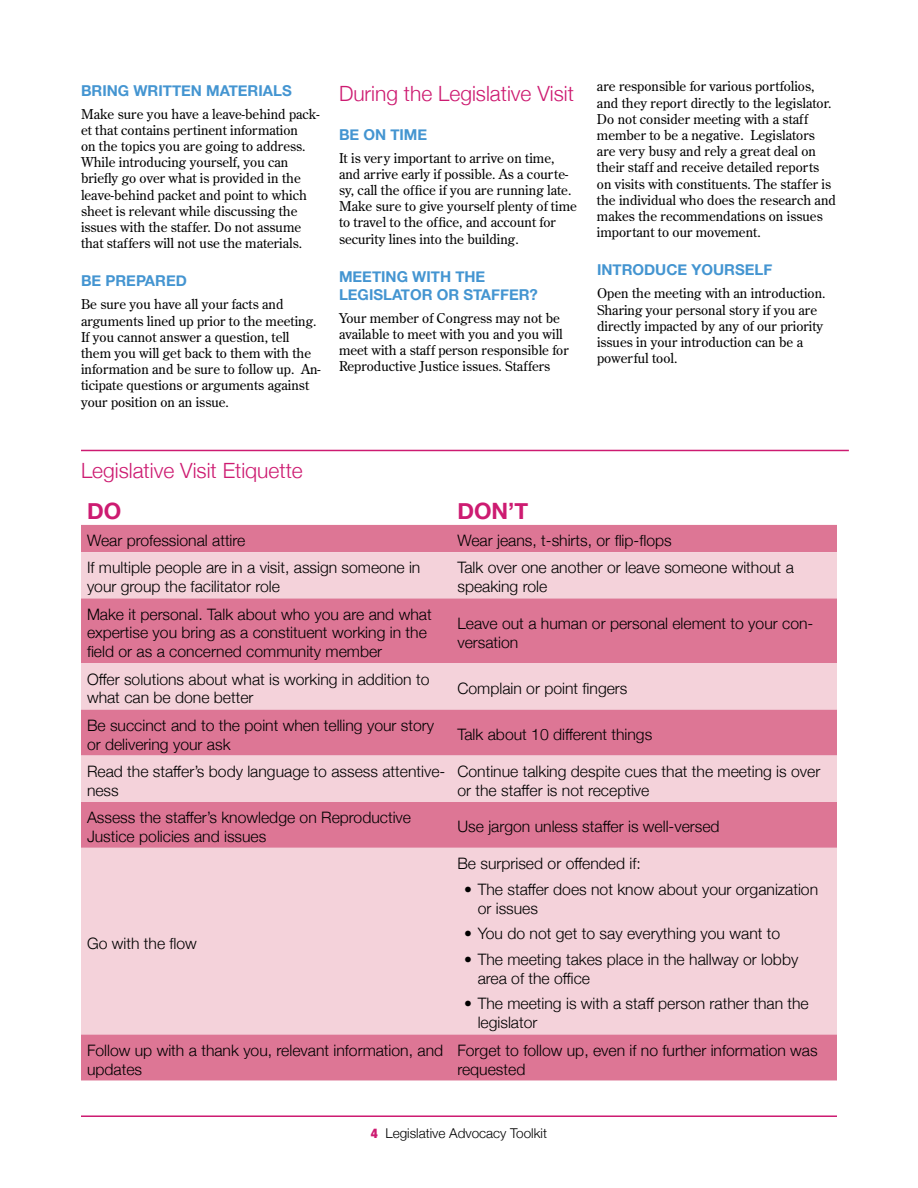
<style>
.page{position:relative;width:918px;height:1188px;background:#fff}
.page>*{position:absolute;margin:0;border:0;box-sizing:border-box;transform-origin:0 0}
.t1{font:700 22.5px "Helvetica Neue";color:#cd1b71}
.t2{font:300 21px "Helvetica Neue";color:#cd1b71}
.t3{font:300 15.75px/18.9px "Helvetica Neue";color:#000}
.t4{font:700 15px/18px "Helvetica Neue";color:#4495d1}
.t5{font:13.5px/16.2px "Century Old Style Std";color:#000}
.t6{font:300 13.5px "Helvetica Neue";color:#000}
.s1{font-weight:900;font-stretch:condensed;color:#cd1b71}
</style>
<div class="page">
<hr style="left:81px;top:450px;width:768px;height:1px;background:#cd1b71">
<div style="left:81px;top:525px;width:756px;height:555px;background:#dd7695"></div>
<svg style="left:81px;top:552px;width:756px;height:482px;background:#ecb4c3"></svg>
<hr style="left:81px;top:1115px;width:756px;height:2px;background:#cd1b71">
<p class="t4" style="left:81px;top:82px;width:212px">BRING WRITTEN MATERIALS</p>
<p class="t5" style="left:81px;top:105px;width:240px">Make sure you have a leave-behind pack&shy;et that contains pertinent information<br>on the topics you are going to address.<br>While introducing yourself, you can briefly go over what is provided in the leave-behind packet and point to which sheet is relevant while discussing the issues with the staffer. Do not assume that staffers will not use the materials.</p>
<p class="t4" style="left:81px;top:272px;width:107px">BE PREPARED</p>
<p class="t5" style="left:81px;top:296px;width:241px">Be sure you have all your facts and arguments lined up prior to the meeting.<br>If you cannot answer a question, tell them you will get back to them with the information and be sure to follow up. An&shy;ticipate questions or arguments against your position on an issue.</p>
<h2 class="t2" style="left:339px;top:77px;width:237px">During the Legislative Visit</h2>
<p class="t4" style="left:339px;top:126px;width:90px">BE ON TIME</p>
<p class="t5" style="left:339px;top:149px;width:239px">It is very important to arrive on time, and arrive early if possible. As a courte&shy;sy, call the office if you are running late.<br>Make sure to give yourself plenty of time to travel to the office, and account for security lines into the building.</p>
<p class="t4" style="left:339px;top:268px;width:200px">MEETING WITH THE<br>LEGISLATOR OR STAFFER?</p>
<p class="t5" style="left:339px;top:310px;width:231px">Your member of Congress may not be available to meet with you and you will meet with a staff person responsible for Reproductive Justice issues. Staffers</p>
<p class="t5" style="left:597px;top:78px;width:240px">are responsible for various portfolios, and they report directly to the legislator.<br>Do not consider meeting with a staff member to be a negative. Legislators are very busy and rely a great deal on their staff and receive detailed reports on visits with constituents. The staffer is the individual who does the research and makes the recommendations on issues important to our movement.</p>
<p class="t4" style="left:597px;top:261px;width:177px">INTRODUCE YOURSELF</p>
<p class="t5" style="left:597px;top:285px;width:230px">Open the meeting with an introduction.<br>Sharing your personal story if you are directly impacted by any of our priority issues in your introduction can be a powerful tool.</p>
<h2 class="t2" style="left:81px;top:454px;width:223px">Legislative Visit Etiquette</h2>
<h1 class="t1" style="left:87px;top:493px;width:36px">DO</h1>
<h1 class="t1" style="left:457px;top:493px;width:72px">DON’T</h1>
<p class="t3" style="left:87px;top:530px;width:160px">Wear professional attire</p>
<p class="t3" style="left:457px;top:530px;width:216px">Wear jeans, t-shirts, or flip-flops</p>
<p class="t3" style="left:87px;top:557px;width:335px">If multiple people are in a visit, assign someone in your group the facilitator role</p>
<p class="t3" style="left:457px;top:557px;width:338px">Talk over one another or leave someone without a speaking role</p>
<p class="t3" style="left:87px;top:603px;width:346px">Make it personal. Talk about who you are and what expertise you bring as a constituent working in the field or as a concerned community member</p>
<p class="t3" style="left:457px;top:613px;width:357px">Leave out a human or personal element to your con&shy;versation</p>
<p class="t3" style="left:87px;top:668px;width:344px">Offer solutions about what is working in addition to what can be done better</p>
<p class="t3" style="left:457px;top:678px;width:172px">Complain or point fingers</p>
<p class="t3" style="left:87px;top:714px;width:349px">Be succinct and to the point when telling your story or delivering your ask</p>
<p class="t3" style="left:457px;top:724px;width:196px">Talk about 10 different things</p>
<p class="t3" style="left:87px;top:761px;width:360px">Read the staffer’s body language to assess attentive&shy;ness</p>
<p class="t3" style="left:457px;top:761px;width:364px">Continue talking despite cues that the meeting is over or the staffer is not receptive</p>
<p class="t3" style="left:87px;top:807px;width:326px">Assess the staffer’s knowledge on Reproductive<br>Justice policies and issues</p>
<p class="t3" style="left:457px;top:816px;width:264px">Use jargon unless staffer is well-versed</p>
<p class="t3" style="left:87px;top:933px;width:111px">Go with the flow</p>
<p class="t3" style="left:457px;top:853px;width:185px">Be surprised or offended if:</p>
<p class="t3" style="left:478px;top:879px;width:342px;text-indent:-13px">• The staffer does not know about your organization or issues</p>
<p class="t3" style="left:464px;top:923px;width:318px">• You do not get to say everything you want to</p>
<p class="t3" style="left:478px;top:949px;width:322px;text-indent:-13px">• The meeting takes place in the hallway or lobby area of the office</p>
<p class="t3" style="left:478px;top:993px;width:333px;text-indent:-13px">• The meeting is with a staff person rather than the legislator</p>
<p class="t3" style="left:87px;top:1039px;width:358px">Follow up with a thank you, relevant information, and updates</p>
<p class="t3" style="left:457px;top:1039px;width:362px">Forget to follow up, even if no further information was requested</p>
<p class="t6" style="left:371px;top:1123px;width:178px"><span class="s1">4</span> Legislative Advocacy Toolkit</p>
</div>
